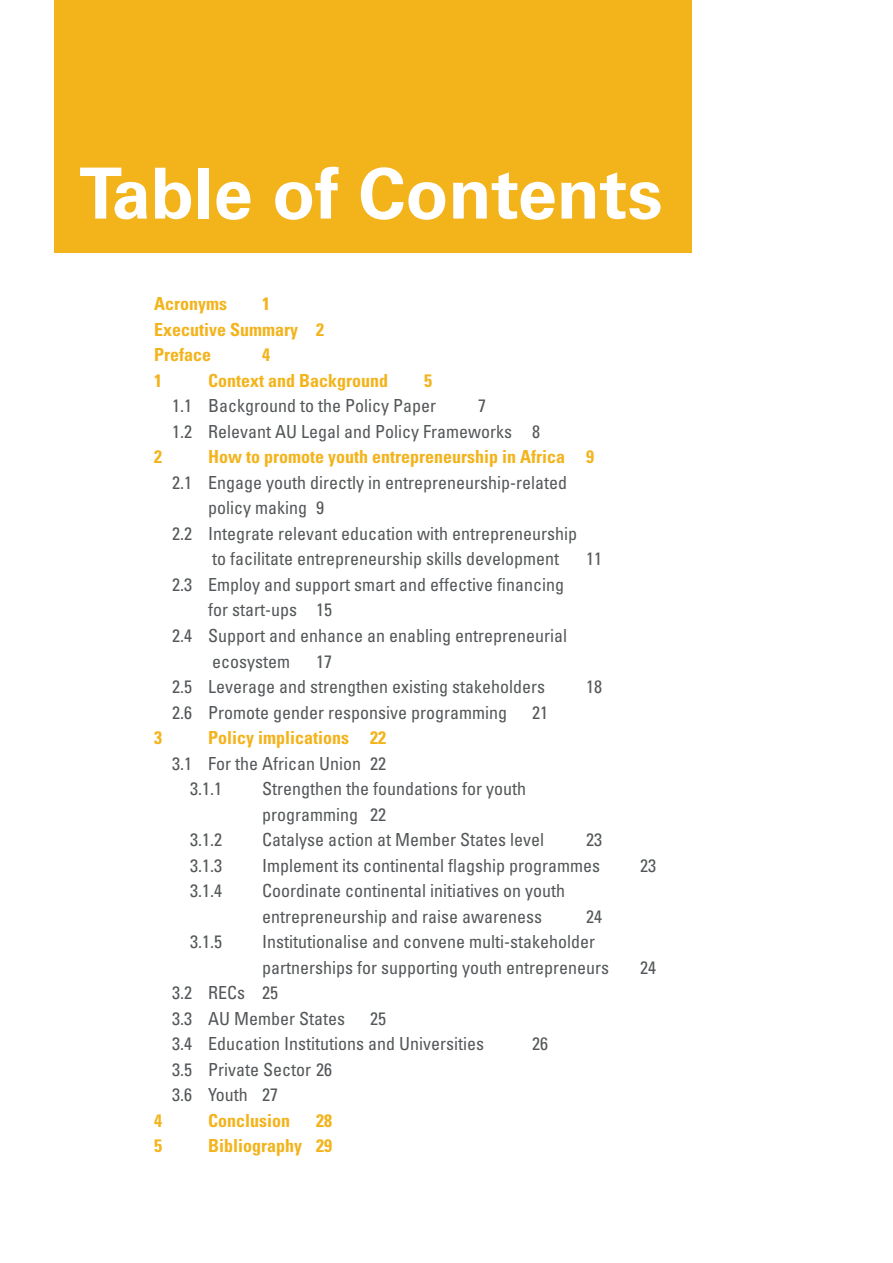
<style>
.page{position:relative;width:893px;height:1263px;background:#fff}
.page>*{position:absolute;margin:0;border:0;box-sizing:border-box;transform-origin:0 0}
.t1{font:700 70.5px "Univers LT Std";color:#fff}
.t2{font:condensed 18px "Univers LT Std";color:#545759}
.t3{font:700 condensed 18px "Univers LT Std";color:#f3b31b}
</style>
<div class="page">
<div style="left:54px;top:0;width:637px;height:252px;background:#f3b31b"></div>
<p class="t1" style="left:79px;top:152px;width:585px">Table of Contents</p>
<p class="t3" style="left:154px;top:293px;width:74px">Acronyms</p>
<p class="t3" style="left:262px;top:293px;width:9px">1</p>
<p class="t3" style="left:154px;top:318px;width:171px">Executive Summary 2</p>
<p class="t3" style="left:154px;top:344px;width:59px">Preface</p>
<p class="t3" style="left:262px;top:344px;width:9px">4</p>
<p class="t3" style="left:154px;top:369px;width:9px">1</p>
<p class="t3" style="left:208px;top:369px;width:181px">Context and Background</p>
<p class="t3" style="left:424px;top:369px;width:9px">5</p>
<p class="t2" style="left:172px;top:395px;width:265px">1.1 Background to the Policy Paper</p>
<p class="t2" style="left:478px;top:395px;width:9px">7</p>
<p class="t2" style="left:172px;top:420px;width:369px">1.2 Relevant AU Legal and Policy Frameworks 8</p>
<p class="t3" style="left:154px;top:446px;width:9px">2</p>
<p class="t3" style="left:208px;top:446px;width:387px">How to promote youth entrepreneurship in Africa 9</p>
<p class="t2" style="left:172px;top:471px;width:396px">2.1 Engage youth directly in entrepreneurship-related</p>
<p class="t2" style="left:208px;top:497px;width:117px">policy making 9</p>
<p class="t2" style="left:172px;top:522px;width:406px">2.2 Integrate relevant education with entrepreneurship</p>
<p class="t2" style="left:212px;top:548px;width:348px">to facilitate entrepreneurship skills development</p>
<p class="t2" style="left:586px;top:548px;width:17px">11</p>
<p class="t2" style="left:172px;top:573px;width:393px">2.3 Employ and support smart and effective financing</p>
<p class="t2" style="left:208px;top:599px;width:125px">for start-ups 15</p>
<p class="t2" style="left:172px;top:624px;width:396px">2.4 Support and enhance an enabling entrepreneurial</p>
<p class="t2" style="left:212px;top:650px;width:79px">ecosystem</p>
<p class="t2" style="left:316px;top:650px;width:17px">17</p>
<p class="t2" style="left:172px;top:675px;width:374px">2.5 Leverage and strengthen existing stakeholders</p>
<p class="t2" style="left:586px;top:675px;width:17px">18</p>
<p class="t2" style="left:172px;top:701px;width:336px">2.6 Promote gender responsive programming</p>
<p class="t2" style="left:532px;top:701px;width:17px">21</p>
<p class="t3" style="left:154px;top:726px;width:9px">3</p>
<p class="t3" style="left:208px;top:726px;width:179px">Policy implications 22</p>
<p class="t2" style="left:172px;top:752px;width:215px">3.1 For the African Union 22</p>
<p class="t2" style="left:190px;top:777px;width:33px">3.1.1</p>
<p class="t2" style="left:262px;top:777px;width:265px">Strengthen the foundations for youth</p>
<p class="t2" style="left:262px;top:803px;width:125px">programming 22</p>
<p class="t2" style="left:190px;top:828px;width:33px">3.1.2</p>
<p class="t2" style="left:262px;top:828px;width:283px">Catalyse action at Member States level</p>
<p class="t2" style="left:586px;top:828px;width:17px">23</p>
<p class="t2" style="left:190px;top:854px;width:33px">3.1.3</p>
<p class="t2" style="left:262px;top:854px;width:339px">Implement its continental flagship programmes</p>
<p class="t2" style="left:640px;top:854px;width:17px">23</p>
<p class="t2" style="left:190px;top:879px;width:33px">3.1.4</p>
<p class="t2" style="left:262px;top:879px;width:304px">Coordinate continental initiatives on youth</p>
<p class="t2" style="left:262px;top:905px;width:281px">entrepreneurship and raise awareness</p>
<p class="t2" style="left:586px;top:905px;width:17px">24</p>
<p class="t2" style="left:190px;top:930px;width:33px">3.1.5</p>
<p class="t2" style="left:262px;top:930px;width:334px">Institutionalise and convene multi-stakeholder</p>
<p class="t2" style="left:262px;top:956px;width:348px">partnerships for supporting youth entrepreneurs</p>
<p class="t2" style="left:640px;top:956px;width:17px">24</p>
<p class="t2" style="left:172px;top:981px;width:107px">3.2 RECs 25</p>
<p class="t2" style="left:172px;top:1007px;width:174px">3.3 AU Member States</p>
<p class="t2" style="left:370px;top:1007px;width:17px">25</p>
<p class="t2" style="left:172px;top:1032px;width:313px">3.4 Education Institutions and Universities</p>
<p class="t2" style="left:532px;top:1032px;width:17px">26</p>
<p class="t2" style="left:172px;top:1058px;width:161px">3.5 Private Sector 26</p>
<p class="t2" style="left:172px;top:1083px;width:107px">3.6 Youth 27</p>
<p class="t3" style="left:154px;top:1109px;width:9px">4</p>
<p class="t3" style="left:208px;top:1109px;width:84px">Conclusion</p>
<p class="t3" style="left:316px;top:1109px;width:17px">28</p>
<p class="t3" style="left:154px;top:1134px;width:9px">5</p>
<p class="t3" style="left:208px;top:1134px;width:125px">Bibliography 29</p>
</div>
